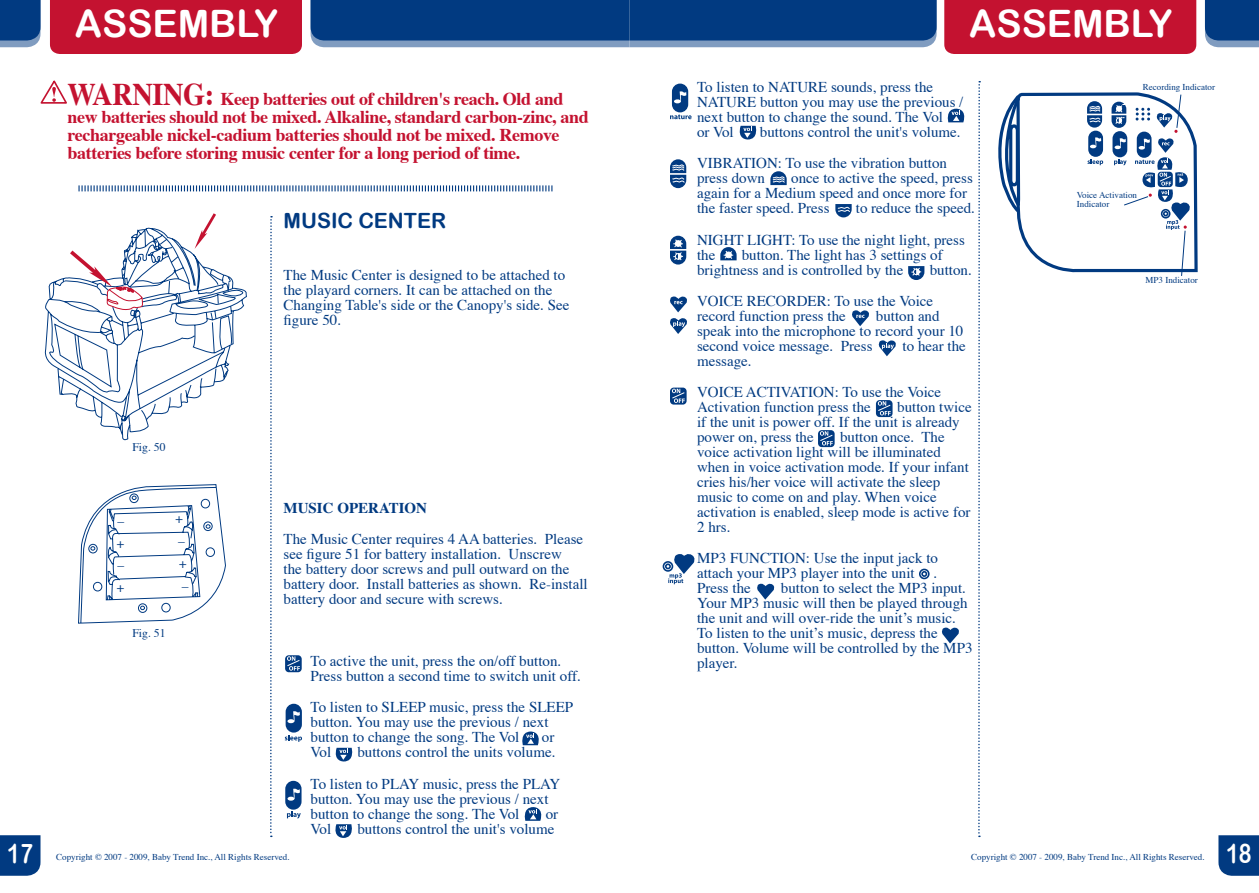
<style>
.page{position:relative;width:1259px;height:893px;background:#fff}
.page>*{position:absolute;margin:0;border:0;box-sizing:border-box;transform-origin:0 0}
.t1{font:37.8px "Arial Rounded MT Bold";color:#fff}
.t2{font:27px "Arial Rounded MT Bold";color:#fff;scale:.8 1}
.t3{font:21px "Arial Rounded MT Bold";color:#013a81}
.t4{font:700 18px/18px "Times";letter-spacing:-.02em;color:#c41230}
.t5{font:15px/15px "Times";color:#013a81}
.t6{font:700 15px "Times";color:#013a81}
.t7{font:13.5px/27.2px "Helvetica Neue";color:#013a81}
.t8{font:11.7px "Times";color:#013a81}
.t9{font:9px/9px "Times";color:#013a81}
.s1{font-size:31.5px}
</style>
<div class="page">
<div style="left:50px;top:0;width:252px;height:54px;background:#c41230"></div>
<svg style="left:0;top:0;width:40px;height:47px"></svg>
<div style="left:0;top:835px;width:40px;height:41px;background:#013a81"></div>
<div style="left:944px;top:0;width:69px;height:54px;background:#c41230"></div>
<svg style="left:310px;top:0;width:626px;height:47px"></svg>
<svg style="left:1205px;top:0;width:54px;height:47px"></svg>
<svg style="left:1218px;top:835px;width:41px;height:41px"></svg>
<svg style="left:978px;top:81px;width:2px;height:756px"></svg>
<svg style="left:78px;top:185px;width:474px;height:6px"></svg>
<svg style="left:40px;top:80px;width:27px;height:24px"></svg>
<svg style="left:270px;top:216px;width:2px;height:621px"></svg>
<svg style="left:44px;top:227px;width:203px;height:214px"></svg>
<svg style="left:70px;top:251px;width:73px;height:113px"></svg>
<svg style="left:195px;top:213px;width:21px;height:36px"></svg>
<svg style="left:1013px;top:0;width:185px;height:273px"></svg>
<div style="left:1112px;top:131px;width:15px;height:26px;border:3px solid #013a81;border-radius:6px"></div>
<div style="left:1111px;top:102px;width:15px;height:26px;border:3px solid #013a81;border-radius:6px"></div>
<hr style="left:1084px;top:114px;width:43px;height:1px;background:#fff">
<svg style="left:998px;top:88px;width:105px;height:128px"></svg>
<div style="left:285px;top:655px;width:17px;height:17px;background:#013a81;border-radius:4px"></div>
<svg style="left:286px;top:656px;width:14px;height:15px"></svg>
<div style="left:287px;top:705px;width:13px;height:26px;background:#013a81;border-radius:7px"></div>
<div style="left:286px;top:704px;width:16px;height:29px;border:3px solid #013a81;border-radius:7px"></div>
<svg style="left:285px;top:735px;width:17px;height:7px"></svg>
<svg style="left:287px;top:711px;width:13px;height:12px"></svg>
<svg style="left:522px;top:731px;width:17px;height:14px"></svg>
<svg style="left:335px;top:748px;width:18px;height:13px"></svg>
<div style="left:287px;top:782px;width:13px;height:26px;background:#013a81;border-radius:7px"></div>
<div style="left:285px;top:781px;width:16px;height:29px;border:3px solid #013a81;border-radius:7px"></div>
<svg style="left:287px;top:811px;width:14px;height:7px"></svg>
<svg style="left:287px;top:788px;width:13px;height:13px"></svg>
<svg style="left:78px;top:484px;width:148px;height:140px"></svg>
<svg style="left:524px;top:807px;width:18px;height:14px"></svg>
<svg style="left:335px;top:824px;width:17px;height:14px"></svg>
<div style="left:673px;top:85px;width:13px;height:26px;background:#013a81;border-radius:7px"></div>
<div style="left:672px;top:84px;width:16px;height:28px;border:3px solid #013a81;border-radius:7px"></div>
<svg style="left:670px;top:114px;width:21px;height:5px"></svg>
<svg style="left:674px;top:91px;width:12px;height:12px"></svg>
<svg style="left:947px;top:109px;width:18px;height:13px"></svg>
<svg style="left:739px;top:126px;width:18px;height:14px"></svg>
<svg style="left:670px;top:159px;width:16px;height:29px"></svg>
<svg style="left:770px;top:171px;width:16px;height:14px"></svg>
<svg style="left:835px;top:204px;width:16px;height:13px"></svg>
<svg style="left:670px;top:236px;width:16px;height:29px"></svg>
<svg style="left:720px;top:247px;width:16px;height:13px"></svg>
<svg style="left:908px;top:266px;width:16px;height:14px"></svg>
<svg style="left:670px;top:296px;width:17px;height:38px"></svg>
<svg style="left:852px;top:310px;width:17px;height:16px"></svg>
<svg style="left:878px;top:340px;width:18px;height:16px"></svg>
<div style="left:670px;top:388px;width:16px;height:17px;background:#013a81;border-radius:4px"></div>
<svg style="left:672px;top:389px;width:13px;height:14px"></svg>
<svg style="left:876px;top:400px;width:16px;height:17px"></svg>
<svg style="left:877px;top:401px;width:14px;height:14px"></svg>
<svg style="left:818px;top:430px;width:16px;height:17px"></svg>
<svg style="left:819px;top:431px;width:14px;height:14px"></svg>
<svg style="left:662px;top:554px;width:33px;height:30px"></svg>
<svg style="left:919px;top:568px;width:11px;height:12px"></svg>
<svg style="left:757px;top:583px;width:18px;height:17px"></svg>
<svg style="left:942px;top:627px;width:17px;height:16px"></svg>
<svg style="left:1114px;top:94px;width:76px;height:182px"></svg>
<h1 class="t1" style="left:75px;top:1px;width:205px">ASSEMBLY</h1>
<h1 class="t1" style="left:969px;top:1px;width:205px">ASSEMBLY</h1>
<p class="t4" style="left:68px;top:88px;width:523px"><span class="s1">WARNING:</span> Keep batteries out of children's reach. Old and new batteries should not be mixed. Alkaline, standard carbon-zinc, and rechargeable nickel-cadium batteries should not be mixed. Remove batteries before storing music center for a long period of time.</p>
<h3 class="t3" style="left:284px;top:208px;width:164px">MUSIC CENTER</h3>
<p class="t8" style="left:132px;top:436px;width:35px">Fig. 50</p>
<p class="t7" style="left:118px;top:503px;width:8px">_</p>
<p class="t7" style="left:175px;top:504px;width:10px">+</p>
<p class="t7" style="left:117px;top:529px;width:10px">+</p>
<p class="t7" style="left:118px;top:546px;width:8px">_</p>
<p class="t7" style="left:117px;top:574px;width:10px">+</p>
<p class="t7" style="left:178px;top:523px;width:10px">_ +</p>
<p class="t7" style="left:182px;top:567px;width:8px">_</p>
<p class="t8" style="left:132px;top:622px;width:35px">Fig. 51</p>
<p class="t5" style="left:284px;top:267px;width:287px">The Music Center is designed to be attached to the playard corners. It can be attached on the Changing Table's side or the Canopy's side. See figure 50.</p>
<p class="t6" style="left:284px;top:493px;width:145px">MUSIC OPERATION</p>
<p class="t5" style="left:284px;top:530px;width:306px">The Music Center requires 4 AA batteries. Please see figure 51 for battery installation. Unscrew<br>the battery door screws and pull outward on the battery door. Install batteries as shown. Re-install battery door and secure with screws.</p>
<p class="t5" style="left:310px;top:652px;width:272px">To active the unit, press the on/off button.<br>Press button a second time to switch unit off.</p>
<p class="t5" style="left:310px;top:699px;width:264px">To listen to SLEEP music, press the SLEEP button. You may use the previous / next button to change the song. The Vol</p>
<p class="t5" style="left:542px;top:729px;width:14px">or</p>
<p class="t5" style="left:310px;top:735px;width:251px;line-height:31.2px;text-indent:47px">buttons control the units volume.<br>To listen to PLAY music, press the PLAY</p>
<p class="t5" style="left:310px;top:790px;width:239px">button. You may use the previous / next button to change the song. The Vol</p>
<p class="t5" style="left:310px;top:744px;width:22px">Vol</p>
<p class="t5" style="left:545px;top:805px;width:14px">or</p>
<p class="t5" style="left:310px;top:820px;width:22px">Vol</p>
<p class="t5" style="left:357px;top:820px;width:198px">buttons control the unit's volume</p>
<p class="t5" style="left:697px;top:78px;width:268px">To listen to NATURE sounds, press the<br>NATURE button you may use the previous / next button to change the sound. The Vol<br>or Vol</p>
<p class="t5" style="left:697px;top:115px;width:265px;line-height:31.2px;text-indent:63px">buttons control the unit's volume.<br>VIBRATION: To use the vibration button</p>
<p class="t5" style="left:697px;top:170px;width:69px">press down</p>
<p class="t5" style="left:697px;top:170px;width:277px;text-indent:94px">once to active the speed, press again for a Medium speed and once more for the faster speed. Press</p>
<p class="t5" style="left:697px;top:192px;width:279px;line-height:31.2px;text-indent:159px">to reduce the speed.<br>NIGHT LIGHT: To use the night light, press</p>
<p class="t5" style="left:697px;top:246px;width:20px">the</p>
<p class="t5" style="left:697px;top:246px;width:247px;text-indent:45px">button. The light has 3 settings of brightness and is controlled by the</p>
<p class="t5" style="left:697px;top:253px;width:276px;line-height:31.2px;text-indent:232px">button.<br>VOICE RECORDER: To use the Voice</p>
<p class="t5" style="left:697px;top:307px;width:150px">record function press the</p>
<p class="t5" style="left:697px;top:307px;width:268px;text-indent:179px">button and speak into the microphone to record your 10 second voice message. Press</p>
<p class="t5" style="left:902px;top:337px;width:65px">to hear the</p>
<p class="t5" style="left:697px;top:344px;width:246px;line-height:31.2px">message.<br>VOICE ACTIVATION: To use the Voice</p>
<p class="t5" style="left:697px;top:398px;width:175px">Activation function press the</p>
<p class="t5" style="left:697px;top:398px;width:276px;text-indent:200px">button twice if the unit is power off. If the unit is already power on, press the</p>
<p class="t5" style="left:697px;top:428px;width:275px;text-indent:143px">button once. The voice activation light will be illuminated when in voice activation mode. If your infant cries his/her voice will activate the sleep music to come on and play. When voice activation is enabled, sleep mode is active for 2 hrs.</p>
<p class="t5" style="left:697px;top:549px;width:242px;text-align:justify">MP3 FUNCTION: Use the input jack to attach your MP3 player into the unit .<br>Press the</p>
<p class="t5" style="left:697px;top:579px;width:277px;text-indent:84px">button to select the MP3 input.<br>Your MP3 music will then be played through the unit and will over-ride the unit’s music.<br>To listen to the unit’s music, depress the button. Volume will be controlled by the MP3 player.</p>
<p class="t9" style="left:1142px;top:81px;width:74px">Recording Indicator</p>
<p class="t9" style="left:1077px;top:190px;width:62px">Voice Activation<br>Indicator</p>
<p class="t9" style="left:1145px;top:275px;width:54px">MP3 Indicator</p>
<h2 class="t2" style="left:7px;top:838px;width:34px">17</h2>
<p class="t9" style="left:56px;top:851px;width:235px">Copyright © 2007 - 2009, Baby Trend Inc., All Rights Reserved.</p>
<p class="t9" style="left:971px;top:851px;width:235px">Copyright © 2007 - 2009, Baby Trend Inc., All Rights Reserved.</p>
<h2 class="t2" style="left:1226px;top:838px;width:34px">18</h2>
</div>
